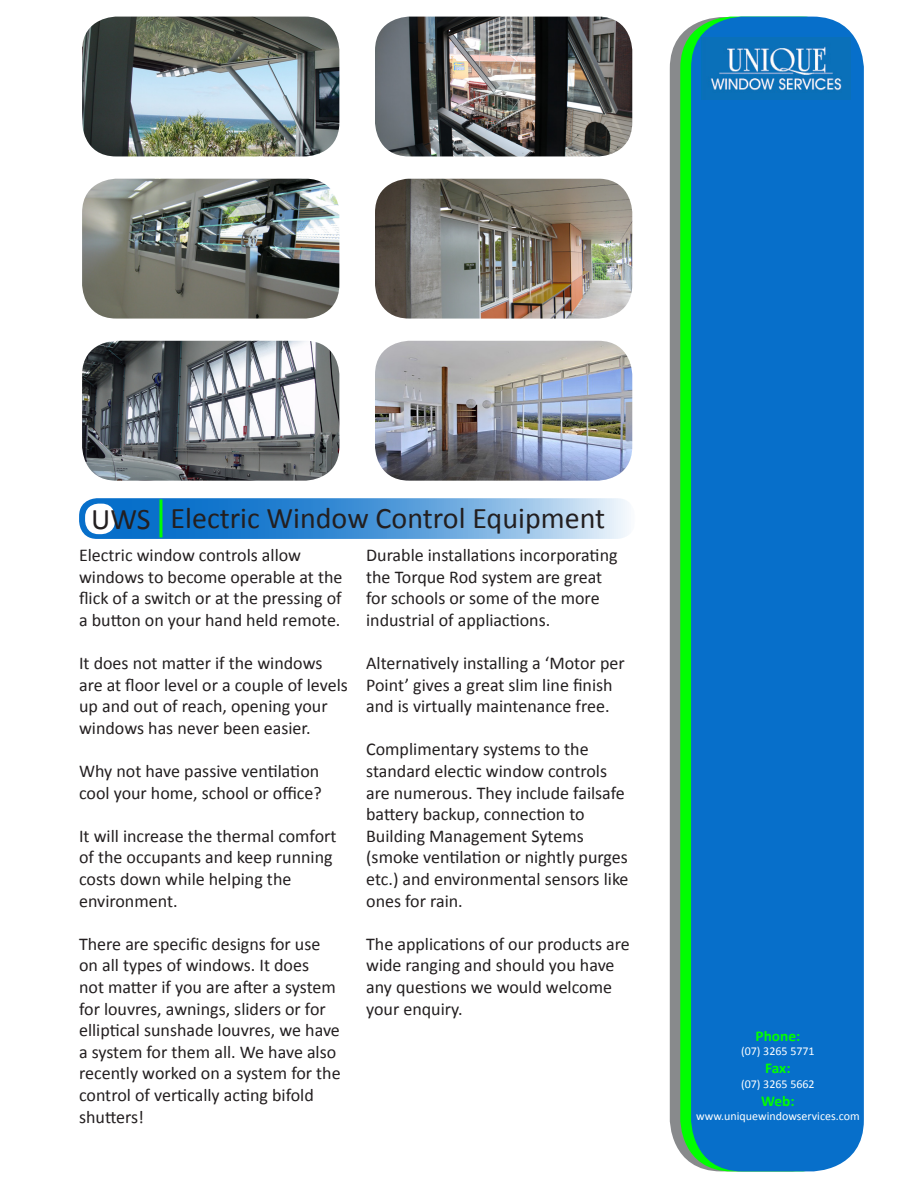
<style>
.page{position:relative;width:918px;height:1188px;background:#fff}
.page>*{position:absolute;margin:0;border:0;box-sizing:border-box;transform-origin:0 0}
.t1{font:30px "Calibri";color:#231f20}
.t2{font:18px/21.6px "Calibri";color:#231f20}
.t3{font:700 15px "Calibri";color:#0f0}
.t4{font:12px "Calibri";color:#fff}
</style>
<div class="page">
<div style="left:670px;top:17px;width:173px;height:1154px;background:#888a8c;border-radius:52px"></div>
<div style="left:680px;top:17px;width:173px;height:1154px;background:#0f0;border-radius:52px"></div>
<div style="left:691px;top:17px;width:173px;height:1154px;background:#076fca;border-radius:52px"></div>
<img style="left:702px;top:38px;width:149px;height:62px">
<svg style="left:79px;top:498px;width:556px;height:41px;background:#579dda"></svg>
<div style="left:85px;top:504px;width:30px;height:30px;background:#fff;border-radius:13px"></div>
<hr style="left:159px;top:499px;width:3px;height:38px;background:#00fe02">
<img style="left:375px;top:17px;width:257px;height:139px">
<img style="left:375px;top:179px;width:257px;height:140px">
<img style="left:375px;top:341px;width:257px;height:140px">
<img style="left:82px;top:17px;width:257px;height:139px">
<img style="left:82px;top:179px;width:257px;height:140px">
<img style="left:82px;top:341px;width:257px;height:140px">
<p class="t1" style="left:91px;top:500px;width:61px">UWS</p>
<p class="t1" style="left:171px;top:499px;width:436px">Electric Window Control Equipment</p>
<p class="t2" style="left:79px;top:544px;width:265px">Electric window controls allow windows to become operable at the flick of a switch or at the pressing of a button on your hand held remote.</p>
<p class="t2" style="left:79px;top:652px;width:270px">It does not matter if the windows are at floor level or a couple of levels up and out of reach, opening your windows has never been easier.</p>
<p class="t2" style="left:79px;top:760px;width:244px">Why not have passive ventilation cool your home, school or office?</p>
<p class="t2" style="left:79px;top:825px;width:259px">It will increase the thermal comfort of the occupants and keep running costs down while helping the environment.</p>
<p class="t2" style="left:79px;top:933px;width:263px">There are specific designs for use on all types of windows. It does<br>not matter if you are after a system for louvres, awnings, sliders or for elliptical sunshade louvres, we have a system for them all. We have also recently worked on a system for the control of vertically acting bifold shutters!</p>
<p class="t2" style="left:366px;top:544px;width:253px">Durable installations incorporating the Torque Rod system are great for schools or some of the more industrial of appliactions.</p>
<p class="t2" style="left:366px;top:652px;width:260px">Alternatively installing a ‘Motor per<br>Point’ gives a great slim line finish and is virtually maintenance free.</p>
<p class="t2" style="left:366px;top:739px;width:264px">Complimentary systems to the standard electic window controls are numerous. They include failsafe battery backup, connection to<br>Building Management Sytems (smoke ventilation or nightly purges etc.) and environmental sensors like ones for rain.</p>
<p class="t2" style="left:366px;top:933px;width:265px">The applications of our products are wide ranging and should you have any questions we would welcome your enquiry.</p>
<p class="t3" style="left:756px;top:1026px;width:46px">Phone:</p>
<p class="t4" style="left:741px;top:1044px;width:75px">(07) 3265 5771</p>
<p class="t3" style="left:765px;top:1059px;width:27px">Fax:</p>
<p class="t4" style="left:741px;top:1076px;width:75px">(07) 3265 5662</p>
<p class="t3" style="left:761px;top:1091px;width:35px">Web:</p>
<p class="t4" style="left:696px;top:1109px;width:165px">www.uniquewindowservices.com</p>
</div>
